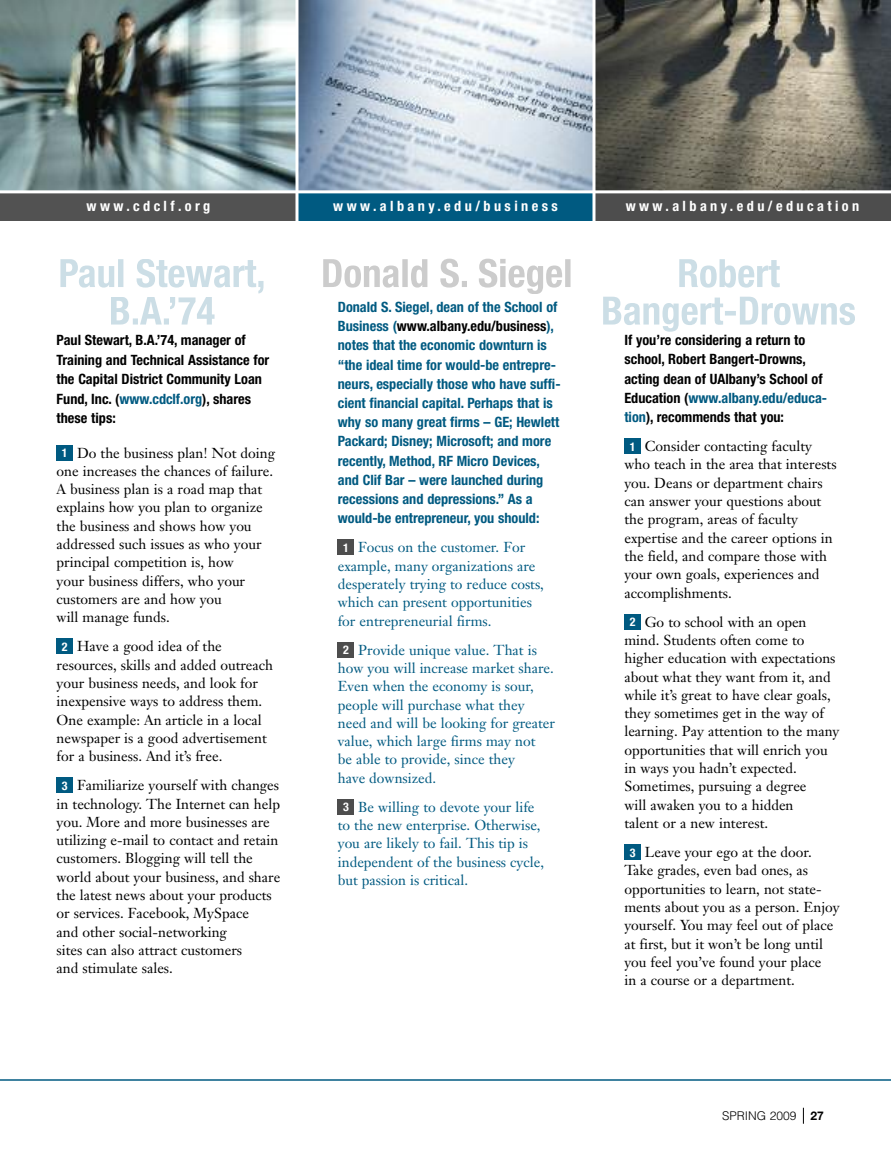
<style>
.page{position:relative;width:891px;height:1161px;background:#fff}
.page>*{position:absolute;margin:0;border:0;box-sizing:border-box;transform-origin:0 0}
.t1{font:14.25px/18.3px "Janson Text LT";color:#000}
.t2{font:14.25px/18.3px "Janson Text LT";color:#005a81}
.t3{font:700 condensed 14.25px/19.2px "Helvetica Neue";color:#005a81}
.t4{font:700 condensed 14.25px/19.5px "Helvetica Neue";color:#000}
.t5{font:700 condensed 14.25px "Helvetica Neue";letter-spacing:.24em;color:#fff}
.t6{font:300 12px "Helvetica";color:#000}
.t7{font:700 condensed 12px "Helvetica Neue";color:#fff}
.s1{color:#005a81}
.s2{color:#000}
.s3{font-family:"Helvetica Neue";font-weight:700}
</style>
<div class="page">
<svg style="left:803px;top:1108px;width:1px;height:16px"></svg>
<div style="left:57px;top:445px;width:16px;height:16px;background:#005a81"></div>
<div style="left:57px;top:638px;width:16px;height:16px;background:#005a81"></div>
<div style="left:57px;top:777px;width:16px;height:16px;background:#005a81"></div>
<div style="left:624px;top:438px;width:17px;height:16px;background:#005a81"></div>
<div style="left:624px;top:614px;width:17px;height:16px;background:#005a81"></div>
<div style="left:624px;top:844px;width:17px;height:16px;background:#005a81"></div>
<div style="left:338px;top:539px;width:16px;height:16px;background:#4d4d4d"></div>
<div style="left:338px;top:642px;width:16px;height:16px;background:#4d4d4d"></div>
<div style="left:338px;top:799px;width:16px;height:16px;background:#4d4d4d"></div>
<img style="left:0;top:0;width:295px;height:190px">
<svg style="left:298px;top:0;width:294px;height:190px;background:#bfccd8"></svg>
<svg style="left:595px;top:0;width:296px;height:190px;background:#69675d"></svg>
<div style="left:297px;top:192px;width:297px;height:29px;background:#005a81"></div>
<div style="left:594px;top:192px;width:297px;height:29px;background:#4d4d4d"></div>
<div style="left:0;top:192px;width:297px;height:29px;background:#525252"></div>
<hr style="left:592px;top:0;width:3px;height:1161px;background:#fff">
<hr style="left:295px;top:0;width:3px;height:1161px;background:#fff">
<hr style="left:0;top:190px;width:891px;height:3px;background:#fff">
<hr style="left:0;top:1079px;width:891px;height:2px;background:#005a81">
<svg style="left:60px;top:259px;width:204px;height:66px"></svg>
<svg style="left:323px;top:259px;width:248px;height:35px"></svg>
<svg style="left:679px;top:259px;width:101px;height:29px"></svg>
<svg style="left:603px;top:297px;width:252px;height:35px"></svg>
<p class="t5" style="left:87px;top:201px;width:125px">www.cdclf.org</p>
<p class="t5" style="left:333px;top:201px;width:226px">www.albany.edu/business</p>
<p class="t5" style="left:626px;top:201px;width:235px">www.albany.edu/education</p>
<p class="t4" style="left:57px;top:331px;width:214px">Paul Stewart, B.A.’74, manager of<br>Training and Technical Assistance for the Capital District Community Loan<br>Fund, Inc. (<span class="s1">www.cdclf.org</span>), shares these tips:</p>
<p class="t1" style="left:57px;top:445px;width:220px;text-indent:20px">Do the business plan! Not doing one increases the chances of failure.<br>A business plan is a road map that explains how you plan to organize the business and shows how you addressed such issues as who your principal competition is, how<br>your business differs, who your customers are and how you<br>will manage funds.</p>
<p class="t1" style="left:57px;top:639px;width:218px;text-indent:20px">Have a good idea of the resources, skills and added outreach your business needs, and look for inexpensive ways to address them.<br>One example: An article in a local newspaper is a good advertisement for a business. And it’s free.</p>
<p class="t1" style="left:57px;top:778px;width:225px;text-indent:20px">Familiarize yourself with changes in technology. The Internet can help you. More and more businesses are utilizing e-mail to contact and retain customers. Blogging will tell the world about your business, and share the latest news about your products or services. Facebook, MySpace<br>and other social-networking<br>sites can also attract customers<br>and stimulate sales.</p>
<p class="t7" style="left:62px;top:445px;width:7px">1</p>
<p class="t7" style="left:62px;top:639px;width:7px">2</p>
<p class="t7" style="left:62px;top:778px;width:7px">3</p>
<p class="t3" style="left:338px;top:299px;width:224px">Donald S. Siegel, dean of the School of Business (<span class="s2">www.albany.edu/business</span>), notes that the economic downturn is “the ideal time for would-be entrepre&shy;neurs, especially those who have suffi&shy;cient financial capital. Perhaps that is why so many great firms – GE; Hewlett Packard; Disney; Microsoft; and more recently, Method, RF Micro Devices, and Clif Bar – were launched during recessions and depressions.” As a would-be entrepreneur, you should:</p>
<p class="t2" style="left:338px;top:540px;width:208px;text-indent:20px">Focus on the customer. For example, many organizations are desperately trying to reduce costs, which can present opportunities for entrepreneurial firms.</p>
<p class="t2" style="left:338px;top:642px;width:219px;text-indent:20px">Provide unique value. That is how you will increase market share.<br>Even when the economy is sour, people will purchase what they need and will be looking for greater value, which large firms may not<br>be able to provide, since they<br>have downsized.</p>
<p class="t2" style="left:338px;top:799px;width:208px;text-indent:20px">Be willing to devote your life to the new enterprise. Otherwise, you are likely to fail. This tip is independent of the business cycle, but passion is critical.</p>
<p class="t7" style="left:343px;top:540px;width:7px">1</p>
<p class="t7" style="left:343px;top:643px;width:7px">2</p>
<p class="t7" style="left:343px;top:800px;width:7px">3</p>
<p class="t4" style="left:624px;top:332px;width:204px">If you’re considering a return to school, Robert Bangert-Drowns, acting dean of UAlbany’s School of Education (<span class="s1">www.albany.edu/educa&shy;tion</span>), recommends that you:</p>
<p class="t1" style="left:624px;top:439px;width:214px;text-indent:20px">Consider contacting faculty who teach in the area that interests you. Deans or department chairs can answer your questions about the program, areas of faculty expertise and the career options in the field, and compare those with your own goals, experiences and accomplishments.</p>
<p class="t1" style="left:624px;top:614px;width:217px;text-indent:20px">Go to school with an open mind. Students often come to higher education with expectations about what they want from it, and while it’s great to have clear goals, they sometimes get in the way of learning. Pay attention to the many opportunities that will enrich you in ways you hadn’t expected.<br>Sometimes, pursuing a degree<br>will awaken you to a hidden<br>talent or a new interest.</p>
<p class="t1" style="left:624px;top:845px;width:217px;text-indent:20px">Leave your ego at the door.<br>Take grades, even bad ones, as opportunities to learn, not state&shy;ments about you as a person. Enjoy yourself. You may feel out of place at first, but it won’t be long until you feel you’ve found your place<br>in a course or a department.</p>
<p class="t7" style="left:630px;top:439px;width:7px">1</p>
<p class="t7" style="left:630px;top:615px;width:7px">2</p>
<p class="t7" style="left:630px;top:845px;width:7px">3</p>
<p class="t6" style="left:722px;top:1109px;width:103px">SPRING 2009 <span class="s3">27</span></p>
</div>
